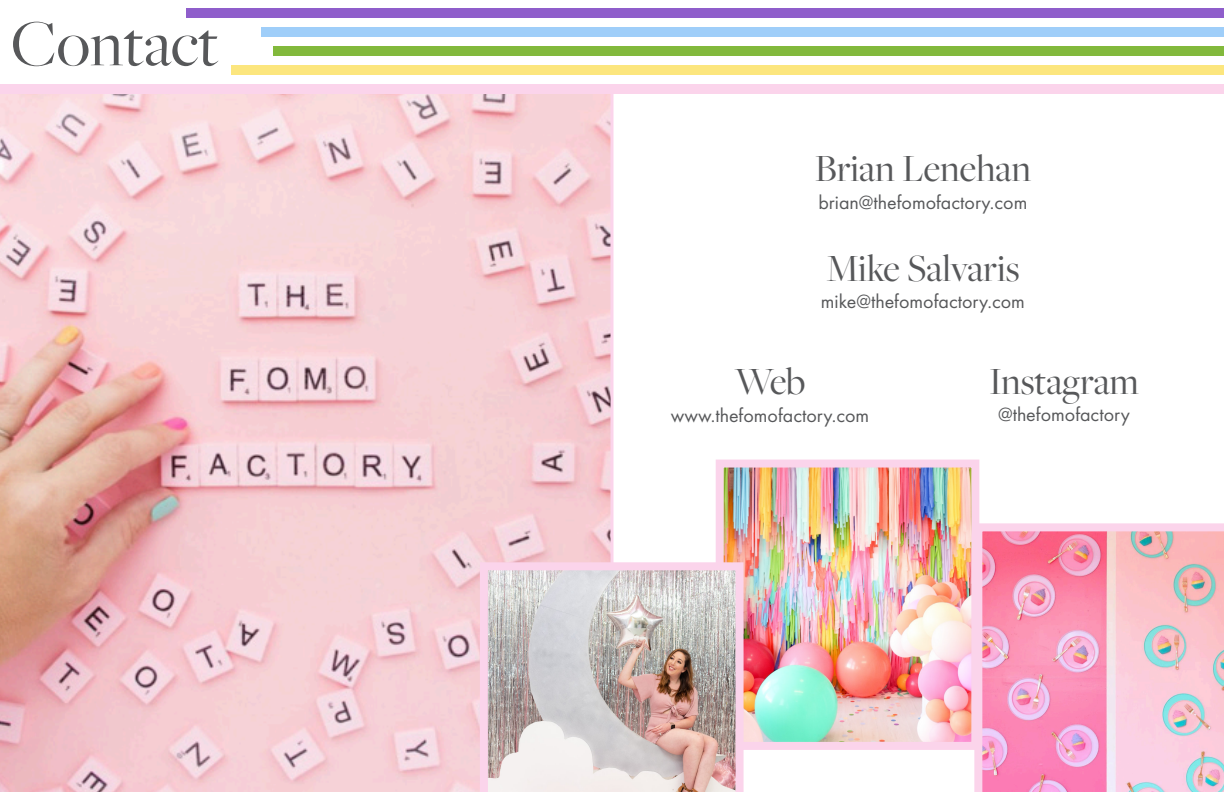
<style>
.page{position:relative;width:1224px;height:792px;background:#fff}
.page>*{position:absolute;margin:0;border:0;box-sizing:border-box;transform-origin:0 0}
.t1{font:68px "Freight Big Pro";color:#57585a}
.t2{font:40px "Freight Big Pro";color:#57585a}
.t3{font:20px "Futura PT";color:#57585a}
</style>
<div class="page">
<div style="left:187px;top:9px;width:1037px;height:9px;background:#8f5ecb"></div>
<div style="left:261px;top:28px;width:963px;height:9px;background:#9fcef9"></div>
<div style="left:274px;top:46px;width:950px;height:10px;background:#82b93c"></div>
<div style="left:231px;top:65px;width:993px;height:10px;background:#fce67e"></div>
<svg style="left:0;top:93px;width:614px;height:699px;background:#f0c7cb"></svg>
<div style="left:0;top:84px;width:1224px;height:9px;background:#fbd4eb"></div>
<img style="left:974px;top:523px;width:250px;height:269px">
<img style="left:725px;top:469px;width:245px;height:272px">
<div style="left:716px;top:460px;width:263px;height:290px;border:8px solid #fbd4eb"></div>
<img style="left:480px;top:562px;width:264px;height:230px">
<h1 class="t1" style="left:11px;top:-1px;width:209px">Contact</h1>
<h2 class="t2" style="left:815px;top:142px;width:218px">Brian Lenehan</h2>
<p class="t3" style="left:818px;top:191px;width:210px">brian@thefomofactory.com</p>
<h2 class="t2" style="left:826px;top:242px;width:195px">Mike Salvaris</h2>
<p class="t3" style="left:821px;top:290px;width:206px">mike@thefomofactory.com</p>
<h2 class="t2" style="left:735px;top:355px;width:72px">Web</h2>
<h2 class="t2" style="left:989px;top:355px;width:151px">Instagram</h2>
<p class="t3" style="left:671px;top:403px;width:200px">www.thefomofactory.com</p>
<p class="t3" style="left:998px;top:402px;width:133px">@thefomofactory</p>
</div>
